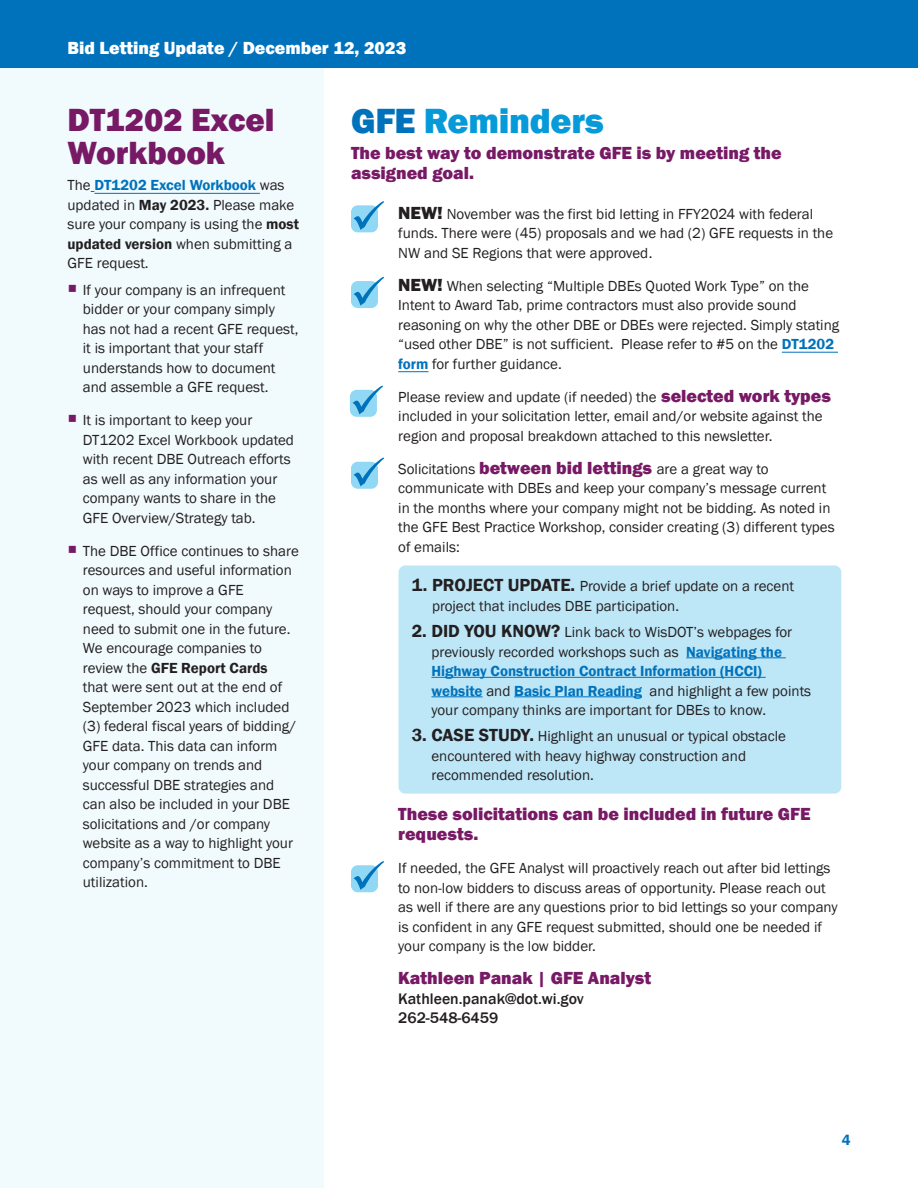
<style>
.page{position:relative;width:918px;height:1188px;background:#fff}
.page>*{position:absolute;margin:0;border:0;box-sizing:border-box;transform-origin:0 0}
.t1{font:800 36px "Franklin Gothic";letter-spacing:-.01em;color:#069ad9}
.t2{font:800 33px/33px "Franklin Gothic";color:#771965}
.t3{font:800 18px/19.5px "Franklin Gothic";color:#771965}
.t4{font:800 18px "Franklin Gothic";color:#fff}
.t5{font:500 15.75px/19.5px "Franklin Gothic";color:#231f20}
.t6{font:15px/19.5px "Franklin Gothic";color:#231f20}
.t7{font:600 15px "Franklin Gothic";color:#0072bc}
.s1{font-weight:600;color:#0072bc}
.s2{font-weight:600}
.s3{color:#771965}
.s4{color:#0072bc}
.s5{font-weight:800;font-size:18px}
.s6{font-weight:800;font-size:18px;color:#771965}
.s7{font-weight:600;font-size:18px}
</style>
<div class="page">
<div style="left:0;top:0;width:324px;height:1188px;background:#f1fafd"></div>
<hr style="left:94px;top:193px;width:166px;height:1px;background:#0072bc">
<div style="left:399px;top:566px;width:442px;height:228px;background:#bde6f7;border-radius:7px"></div>
<hr style="left:782px;top:352px;width:56px;height:1px;background:#0072bc">
<hr style="left:398px;top:371px;width:31px;height:1px;background:#0072bc">
<hr style="left:686px;top:657px;width:100px;height:1px;background:#0072bc">
<hr style="left:431px;top:677px;width:335px;height:1px;background:#0072bc">
<hr style="left:431px;top:696px;width:52px;height:1px;background:#0072bc">
<hr style="left:514px;top:696px;width:128px;height:1px;background:#0072bc">
<div style="left:351px;top:205px;width:27px;height:27px;background:#90d8f3;border-radius:7px"></div>
<svg style="left:354px;top:201px;width:30px;height:29px"></svg>
<div style="left:351px;top:281px;width:27px;height:27px;background:#90d8f3;border-radius:7px"></div>
<svg style="left:354px;top:277px;width:30px;height:29px"></svg>
<div style="left:351px;top:462px;width:27px;height:27px;background:#90d8f3;border-radius:7px"></div>
<svg style="left:354px;top:457px;width:30px;height:29px"></svg>
<div style="left:0;top:0;width:918px;height:68px;background:#0072bc"></div>
<div style="left:350px;top:390px;width:27px;height:27px;background:#90d8f3;border-radius:7px"></div>
<svg style="left:353px;top:385px;width:30px;height:29px"></svg>
<div style="left:351px;top:865px;width:27px;height:27px;background:#90d8f3;border-radius:7px"></div>
<svg style="left:354px;top:861px;width:30px;height:29px"></svg>
<p class="t4" style="left:68px;top:36px;width:340px">Bid Letting Update / December 12, 2023</p>
<h1 class="t2" style="left:68px;top:103px;width:208px">DT1202 Excel<br>Workbook</h1>
<p class="t6" style="left:68px;top:176px;width:233px">The <span class="s1">DT1202 Excel Workbook</span> was updated in <span class="s2">May 2023.</span> Please make sure your company is using the <span class="s2">most updated version</span> when submitting a<br>GFE request.</p>
<p class="t6" style="left:83px;top:280px;width:217px;text-indent:-15px"><span class="s3">○</span> If your company is an infrequent bidder or your company simply has not had a recent GFE request, it is important that your staff understands how to document and assemble a GFE request.</p>
<p class="t6" style="left:83px;top:411px;width:213px;text-indent:-15px"><span class="s3">○</span> It is important to keep your<br>DT1202 Excel Workbook updated with recent DBE Outreach efforts as well as any information your company wants to share in the<br>GFE Overview/Strategy tab.</p>
<p class="t6" style="left:83px;top:541px;width:218px;text-indent:-15px"><span class="s3">○</span> The DBE Office continues to share resources and useful information on ways to improve a GFE request, should your company need to submit one in the future.<br>We encourage companies to review the <span class="s2">GFE Report Cards<br></span>that were sent out at the end of<br>September 2023 which included (3) federal fiscal years of bidding/<br>GFE data. This data can inform your company on trends and successful DBE strategies and can also be included in your DBE solicitations and /or company website as a way to highlight your company’s commitment to DBE utilization.</p>
<h1 class="t1" style="left:351px;top:98px;width:254px"><span class="s4">GFE</span> Reminders</h1>
<h2 class="t3" style="left:351px;top:144px;width:432px">The best way to demonstrate GFE is by meeting the assigned goal.</h2>
<p class="t6" style="left:398px;top:204px;width:436px"><span class="s5">NEW!</span> November was the first bid letting in FFY2024 with federal funds. There were (45) proposals and we had (2) GFE requests in the<br>NW and SE Regions that were approved.</p>
<p class="t6" style="left:398px;top:276px;width:442px"><span class="s5">NEW!</span> When selecting “Multiple DBEs Quoted Work Type” on the Intent to Award Tab, prime contractors must also provide sound reasoning on why the other DBE or DBEs were rejected. Simply stating “used other DBE” is not sufficient. Please refer to #5 on the <span class="s1">DT1202 form</span> for further guidance.</p>
<p class="t6" style="left:398px;top:387px;width:434px">Please review and update (if needed) the <span class="s6">selected work types </span>included in your solicitation letter, email and/or website against the region and proposal breakdown attached to this newsletter.</p>
<p class="t6" style="left:398px;top:459px;width:438px">Solicitations <span class="s6">between bid lettings</span> are a great way to communicate with DBEs and keep your company’s message current in the months where your company might not be bidding. As noted in the GFE Best Practice Workshop, consider creating (3) different types of emails:</p>
<p class="t6" style="left:432px;top:577px;width:364px;text-indent:-20px"><span class="s7">1. PROJECT UPDATE.</span> Provide a brief update on a recent project that includes DBE participation.</p>
<p class="t6" style="left:431px;top:623px;width:381px;text-indent:-20px"><span class="s7">2. DID YOU KNOW?</span> Link back to WisDOT’s webpages for previously recorded workshops such as <span class="s1">Navigating the Highway Construction Contract Information (HCCI) website</span> and <span class="s1">Basic Plan Reading</span> and highlight a few points your company thinks are important for DBEs to know.</p>
<p class="t6" style="left:431px;top:727px;width:356px;text-indent:-20px"><span class="s7">3. CASE STUDY.</span> Highlight an unusual or typical obstacle encountered with heavy highway construction and recommended resolution.</p>
<h2 class="t3" style="left:398px;top:804px;width:414px">These solicitations can be included in future GFE requests.</h2>
<p class="t6" style="left:398px;top:859px;width:441px">If needed, the GFE Analyst will proactively reach out after bid lettings to non-low bidders to discuss areas of opportunity. Please reach out as well if there are any questions prior to bid lettings so your company is confident in any GFE request submitted, should one be needed if your company is the low bidder.</p>
<h2 class="t3" style="left:398px;top:968px;width:254px">Kathleen Panak | GFE Analyst</h2>
<p class="t5" style="left:398px;top:989px;width:187px">Kathleen.panak@dot.wi.gov<br>262-548-6459</p>
<p class="t7" style="left:842px;top:1130px;width:10px">4</p>
</div>
